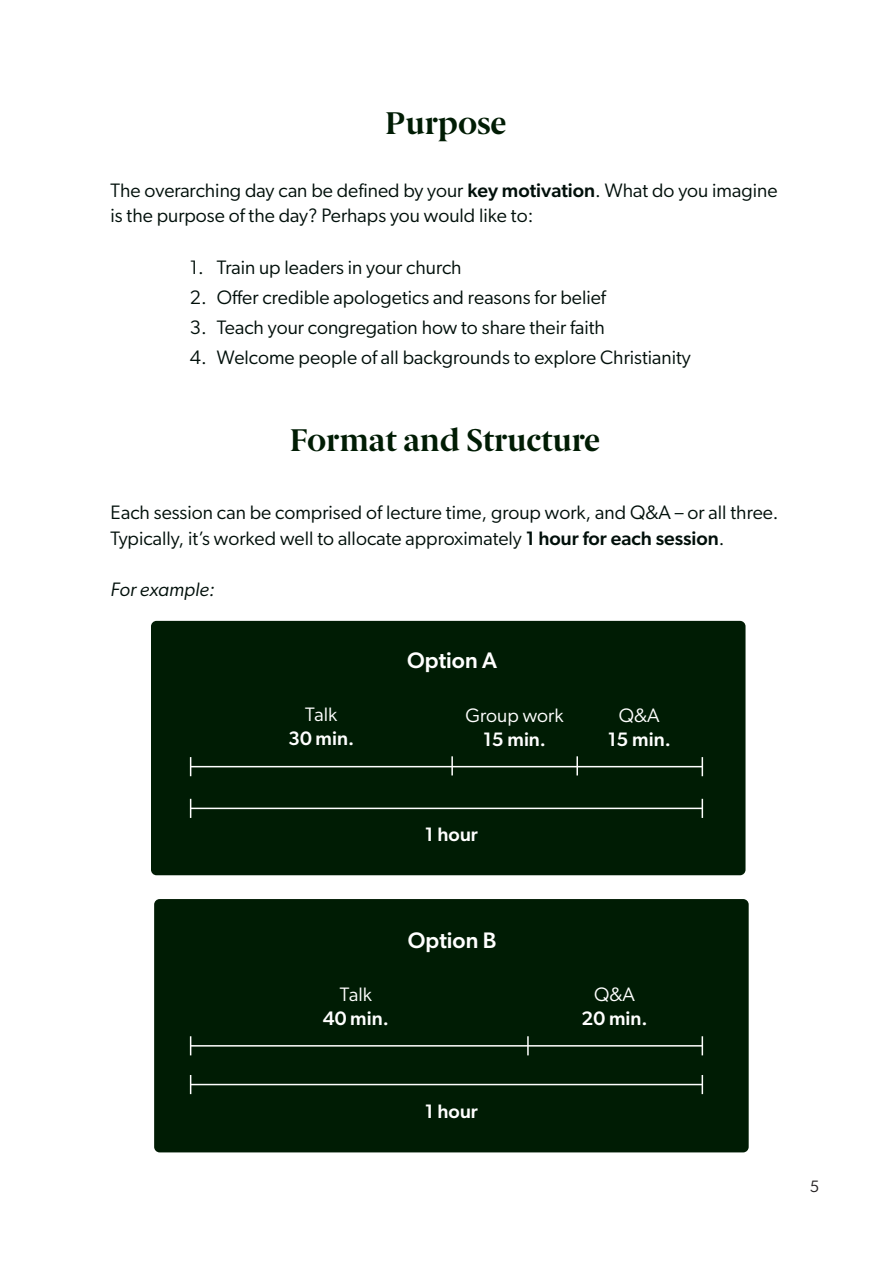
<style>
.page{position:relative;width:893px;height:1263px;background:#fff}
.page>*{position:absolute;margin:0;border:0;box-sizing:border-box;transform-origin:0 0}
.t1{font:700 31.5px "Berlingske Serif";color:#001c04}
.t2{font:500 22.5px "Gibson";color:#fff}
.t3{font:19.5px/25.5px "Gibson";color:#010f0a}
.t4{font:500 19.5px "Gibson";color:#fff}
.t5{font:19.5px "Gibson";color:#fff}
.t6{font:italic 19.5px "Gibson";color:#010f0a}
.t7{font:16.5px "Gibson";color:#231f20}
.s1{font-weight:500}
</style>
<div class="page">
<div style="left:151px;top:621px;width:594px;height:254px;background:#001c04;border-radius:6px"></div>
<hr style="left:191px;top:808px;width:511px;height:1px;background:#fff">
<svg style="left:190px;top:799px;width:1px;height:19px"></svg>
<svg style="left:702px;top:799px;width:1px;height:19px"></svg>
<hr style="left:191px;top:766px;width:511px;height:1px;background:#fff">
<svg style="left:190px;top:757px;width:1px;height:19px"></svg>
<svg style="left:702px;top:757px;width:1px;height:19px"></svg>
<svg style="left:451px;top:756px;width:2px;height:19px"></svg>
<svg style="left:576px;top:756px;width:2px;height:19px"></svg>
<div style="left:154px;top:899px;width:595px;height:253px;background:#001c04;border-radius:6px"></div>
<hr style="left:191px;top:1084px;width:511px;height:1px;background:#fff">
<svg style="left:190px;top:1075px;width:1px;height:19px"></svg>
<svg style="left:702px;top:1075px;width:1px;height:19px"></svg>
<hr style="left:191px;top:1045px;width:511px;height:1px;background:#fff">
<svg style="left:190px;top:1036px;width:1px;height:19px"></svg>
<svg style="left:702px;top:1036px;width:1px;height:19px"></svg>
<svg style="left:527px;top:1036px;width:2px;height:19px"></svg>
<h1 class="t1" style="left:385px;top:98px;width:123px">Purpose</h1>
<p class="t3" style="left:111px;top:177px;width:668px">The overarching day can be defined by your <span class="s1">key motivation</span>. What do you imagine is the purpose of the day? Perhaps you would like to:</p>
<p class="t3" style="left:190px;top:254px;width:273px">1. Train up leaders in your church</p>
<p class="t3" style="left:190px;top:284px;width:417px">2. Offer credible apologetics and reasons for belief</p>
<p class="t3" style="left:190px;top:314px;width:417px">3. Teach your congregation how to share their faith</p>
<p class="t3" style="left:190px;top:344px;width:502px">4. Welcome people of all backgrounds to explore Christianity</p>
<h1 class="t1" style="left:290px;top:415px;width:311px">Format and Structure</h1>
<p class="t3" style="left:111px;top:499px;width:670px">Each session can be comprised of lecture time, group work, and Q&amp;A – or all three.<br>Typically, it’s worked well to allocate approximately <span class="s1">1 hour for each session</span>.</p>
<p class="t6" style="left:111px;top:577px;width:106px">For example:</p>
<p class="t5" style="left:305px;top:703px;width:34px">Talk</p>
<p class="t4" style="left:288px;top:726px;width:67px">30 min.</p>
<p class="t2" style="left:407px;top:647px;width:91px">Option A</p>
<p class="t5" style="left:466px;top:704px;width:99px">Group work</p>
<p class="t4" style="left:483px;top:727px;width:65px">15 min.</p>
<p class="t4" style="left:425px;top:823px;width:55px">1 hour</p>
<p class="t5" style="left:619px;top:704px;width:42px">Q&amp;A</p>
<p class="t4" style="left:608px;top:727px;width:65px">15 min.</p>
<p class="t5" style="left:340px;top:983px;width:34px">Talk</p>
<p class="t4" style="left:323px;top:1006px;width:67px">40 min.</p>
<p class="t2" style="left:408px;top:926px;width:90px">Option B</p>
<p class="t4" style="left:425px;top:1099px;width:55px">1 hour</p>
<p class="t5" style="left:594px;top:983px;width:42px">Q&amp;A</p>
<p class="t4" style="left:582px;top:1006px;width:68px">20 min.</p>
<p class="t7" style="left:810px;top:1176px;width:11px">5</p>
</div>
